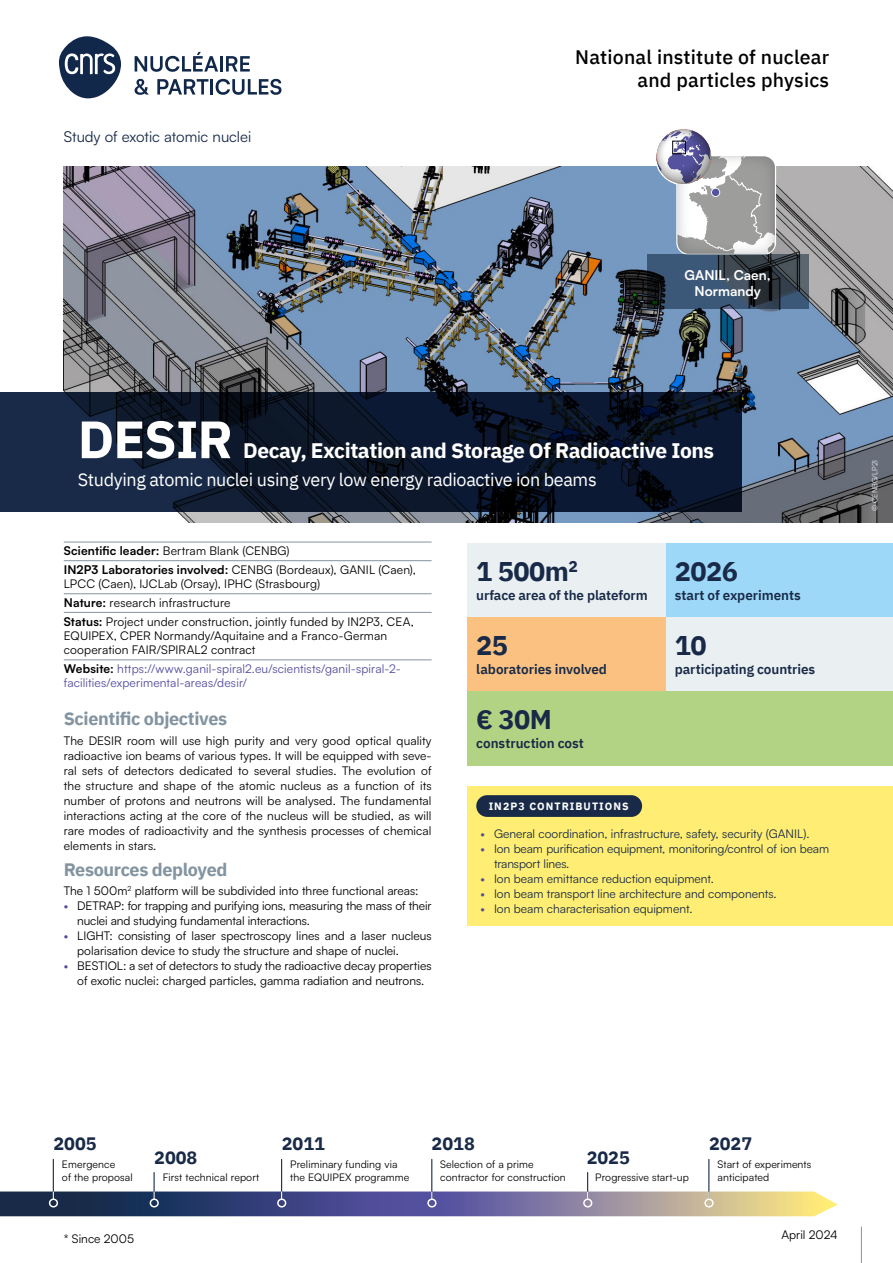
<style>
.page{position:relative;width:893px;height:1263px;background:#fff}
.page>*{position:absolute;margin:0;border:0;box-sizing:border-box;transform-origin:0 0}
.Titre_1{font:700 52.5px "IBM Plex Sans";letter-spacing:-.02em;color:#fff}
.Titre_carré_couleur{font:700 27px "IBM Plex Sans";letter-spacing:-.02em;color:#182a47}
.Titre_1-2{font:700 21px "IBM Plex Sans";letter-spacing:-.02em;color:#fff}
.Texte_chronologie{font:500 19.5px/22.5px "IBM Plex Sans";letter-spacing:.01em;color:#000;text-align:right}
.Titre_1-3{font:18px "IBM Plex Sans";letter-spacing:-.02em;color:#fff}
.Titre_4{font:700 18px "IBM Plex Sans";letter-spacing:-.02em;color:#8394a0}
.Titre_3{font:700 18px "IBM Plex Sans";color:#182a47}
.t1{font:15px "Satoshi";color:#182a47}
.Texte_chiffres_clés{font:600 13.5px "IBM Plex Sans";letter-spacing:-.005em;color:#182a47}
.encart_carte{font:700 13.5px/16.2px "Satoshi";color:#fff;text-align:center}
.Titre_carré_couleur-2{font:600 13.5px "IBM Plex Sans";letter-spacing:-.005em;color:#182a47}
.Texte_courant{font:12px/15px "Satoshi";color:#000}
.Infos_pratiques{font:12px/14.4px "Satoshi";letter-spacing:.01em;color:#000}
.t2{font:12px/15px "Satoshi";color:#182a47}
.Infos_pratiques-2{font:12px/14.4px "Satoshi";letter-spacing:.01em;color:#524d9b}
.Liste{font:12px "Satoshi";color:#000}
.Texte_3eme_de_couv{font:12px "Satoshi";color:#000}
.Texte_chronologie-2{font:10.5px/13.5px "Satoshi";letter-spacing:.01em;color:#000}
.Titre_cartouche_encadré{font:700 10.5px "IBM Plex Sans";letter-spacing:.1em;color:#fff}
.Crédits_images{font:7.5px "Satoshi";color:#eaeff2}
.s1{font-weight:700}
.s2{font-weight:700;color:#000}
.s3{color:#524d9b}
</style>
<div class="page">
<img style="left:64px;top:167px;width:829px;height:356px">
<svg style="left:59px;top:36px;width:62px;height:62px"></svg>
<svg style="left:135px;top:52px;width:83px;height:20px"></svg>
<hr style="left:220px;top:56px;width:3px;height:16px;background:#11284b">
<svg style="left:226px;top:56px;width:24px;height:16px"></svg>
<svg style="left:135px;top:79px;width:14px;height:16px"></svg>
<svg style="left:157px;top:79px;width:51px;height:16px"></svg>
<hr style="left:210px;top:79px;width:3px;height:16px;background:#11284b">
<svg style="left:216px;top:79px;width:65px;height:16px"></svg>
<hr style="left:53px;top:1159px;width:1px;height:40px;background:#182a47">
<hr style="left:708px;top:1159px;width:1px;height:40px;background:#182a47">
<hr style="left:431px;top:1159px;width:1px;height:40px;background:#182a47">
<hr style="left:281px;top:1159px;width:1px;height:40px;background:#182a47">
<svg style="left:0;top:1172px;width:838px;height:44px"></svg>
<svg style="left:0;top:392px;width:741px;height:119px;background:#0d192e"></svg>
<hr style="left:861px;top:1226px;width:1px;height:37px;background:#8394a0">
<div style="left:468px;top:691px;width:425px;height:74px;background:#b3d384"></div>
<div style="left:468px;top:617px;width:198px;height:74px;background:#fac180"></div>
<div style="left:666px;top:617px;width:227px;height:74px;background:#eaeff2"></div>
<div style="left:666px;top:543px;width:227px;height:74px;background:#9ed8f8"></div>
<div style="left:468px;top:543px;width:198px;height:74px;background:#eaeff2"></div>
<div style="left:468px;top:786px;width:425px;height:140px;background:#ffee73"></div>
<hr style="left:64px;top:542px;width:368px;height:1px;background:#8394a0">
<hr style="left:64px;top:560px;width:368px;height:1px;background:#8394a0">
<hr style="left:64px;top:593px;width:368px;height:1px;background:#8394a0">
<hr style="left:64px;top:612px;width:368px;height:1px;background:#8394a0">
<hr style="left:64px;top:659px;width:368px;height:1px;background:#8394a0">
<div style="left:476px;top:795px;width:166px;height:22px;background:#182a47;border-radius:11px"></div>
<svg style="left:656px;top:129px;width:119px;height:125px"></svg>
<svg style="left:656px;top:129px;width:55px;height:55px;background:#8e8cae"></svg>
<div style="left:672px;top:141px;width:14px;height:13px;border:1px solid #000"></div>
<svg style="left:647px;top:254px;width:161px;height:55px;background:#35465a"></svg>
<p class="t1" style="left:64px;top:126px;width:189px">Study of exotic atomic nuclei</p>
<p class="Texte_chronologie" style="left:575px;top:44px;width:255px">National institute of nuclear and particles physics</p>
<p class="encart_carte" style="left:685px;top:266px;width:88px">GANIL, Caen,<br>Normandy</p>
<p class="Titre_1" style="left:78px;top:398px;width:157px">DESIR</p>
<p class="Titre_1-2" style="left:243px;top:434px;width:472px">Decay, Excitation and Storage Of Radioactive Ions</p>
<p class="Titre_1-3" style="left:78px;top:466px;width:520px">Studying atomic nuclei using very low energy radioactive ion beams</p>
<p class="Infos_pratiques" style="left:64px;top:543px;width:227px"><span class="s1">Scientific leader:</span> Bertram Blank (CENBG)</p>
<p class="Infos_pratiques" style="left:64px;top:562px;width:354px"><span class="s1">IN2P3 Laboratories involved:</span> CENBG (Bordeaux), GANIL (Caen),<br>LPCC (Caen), IJCLab (Orsay), IPHC (Strasbourg)</p>
<p class="Infos_pratiques" style="left:64px;top:595px;width:168px"><span class="s1">Nature:</span> research infrastructure</p>
<p class="Infos_pratiques" style="left:64px;top:613px;width:352px"><span class="s1">Status:</span> Project under construction, jointly funded by IN2P3, CEA,<br>EQUIPEX, CPER Normandy/Aquitaine and a Franco-German cooperation FAIR/SPIRAL2 contract</p>
<p class="Infos_pratiques-2" style="left:64px;top:661px;width:338px"><span class="s2">Website:</span> https://www.ganil-spiral2.eu/scientists/ganil-spiral-2- facilities/experimental-areas/desir/</p>
<p class="Titre_4" style="left:64px;top:705px;width:165px">Scientific objectives</p>
<p class="Texte_courant" style="left:64px;top:732px;width:369px;text-align:justify">The DESIR room will use high purity and very good optical quality radioactive ion beams of various types. It will be equipped with seve&shy;ral sets of detectors dedicated to several studies. The evolution of the structure and shape of the atomic nucleus as a function of its number of protons and neutrons will be analysed. The fundamental interactions acting at the core of the nucleus will be studied, as will rare modes of radioactivity and the synthesis processes of chemical elements in stars.</p>
<p class="Titre_4" style="left:64px;top:855px;width:165px">Resources deployed</p>
<p class="Liste" style="left:64px;top:882px;width:356px">The 1 500m<sup>2</sup> platform will be subdivided into three functional areas:</p>
<p class="Texte_courant" style="left:77px;top:897px;width:356px;text-indent:-14px"><span class="s3">•</span> DETRAP: for trapping and purifying ions, measuring the mass of their nuclei and studying fundamental interactions.</p>
<p class="Texte_courant" style="left:77px;top:927px;width:356px;text-indent:-14px"><span class="s3">•</span> LIGHT: consisting of laser spectroscopy lines and a laser nucleus polarisation device to study the structure and shape of nuclei.</p>
<p class="Texte_courant" style="left:64px;top:957px;width:369px;text-align:center"><span class="s3">•</span> BESTIOL: a set of detectors to study the radioactive decay properties of exotic nuclei: charged particles, gamma radiation and neutrons.</p>
<p class="Titre_carré_couleur" style="left:476px;top:550px;width:103px">1 500m<sup>2</sup></p>
<p class="Texte_chiffres_clés" style="left:476px;top:585px;width:173px">urface area of the plateform</p>
<p class="Titre_carré_couleur" style="left:476px;top:624px;width:33px">25</p>
<p class="Texte_chiffres_clés" style="left:476px;top:659px;width:132px">laboratories involved</p>
<p class="Titre_carré_couleur" style="left:476px;top:698px;width:77px">€ 30M</p>
<p class="Titre_carré_couleur-2" style="left:476px;top:733px;width:109px">construction cost</p>
<p class="Titre_cartouche_encadré" style="left:489px;top:798px;width:142px">IN2P3 CONTRIBUTIONS</p>
<p class="Titre_carré_couleur" style="left:675px;top:550px;width:65px">2026</p>
<p class="Texte_chiffres_clés" style="left:675px;top:585px;width:128px">start of experiments</p>
<p class="Titre_carré_couleur" style="left:675px;top:624px;width:33px">10</p>
<p class="Texte_chiffres_clés" style="left:675px;top:659px;width:142px">participating countries</p>
<p class="t2" style="left:480px;top:826px;width:331px"><span class="s3">•</span> General coordination, infrastructure, safety, security (GANIL).</p>
<p class="t2" style="left:494px;top:841px;width:337px;text-indent:-14px"><span class="s3">•</span> Ion beam purification equipment, monitoring/control of ion beam transport lines.</p>
<p class="t2" style="left:480px;top:871px;width:235px"><span class="s3">•</span> Ion beam emittance reduction equipment.</p>
<p class="t2" style="left:480px;top:886px;width:298px"><span class="s3">•</span> Ion beam transport line architecture and components.</p>
<p class="t2" style="left:480px;top:901px;width:213px"><span class="s3">•</span> Ion beam characterisation equipment.</p>
<p class="Crédits_images" style="left:870px;top:511px;width:52px;rotate:-90deg">© CENBG/LP2I</p>
<p class="Titre_3" style="left:53px;top:1129px;width:45px">2005</p>
<p class="Texte_chronologie-2" style="left:62px;top:1157px;width:72px">Emergence<br>of the proposal</p>
<p class="Texte_3eme_de_couv" style="left:64px;top:1231px;width:72px">* Since 2005</p>
<p class="Titre_3" style="left:154px;top:1143px;width:45px">2008</p>
<p class="Texte_chronologie-2" style="left:163px;top:1170px;width:98px">First technical report</p>
<p class="Titre_3" style="left:282px;top:1129px;width:45px">2011</p>
<p class="Texte_chronologie-2" style="left:290px;top:1157px;width:121px">Preliminary funding via the EQUIPEX programme</p>
<p class="Titre_3" style="left:432px;top:1129px;width:45px">2018</p>
<p class="Texte_chronologie-2" style="left:440px;top:1157px;width:127px">Selection of a prime contractor for construction</p>
<p class="Titre_3" style="left:587px;top:1143px;width:45px">2025</p>
<p class="Texte_chronologie-2" style="left:595px;top:1170px;width:95px">Progressive start-up</p>
<p class="Titre_3" style="left:709px;top:1129px;width:45px">2027</p>
<p class="Texte_chronologie-2" style="left:717px;top:1157px;width:95px">Start of experiments anticipated</p>
<p class="Texte_3eme_de_couv" style="left:781px;top:1226px;width:58px">April 2024</p>
</div>
